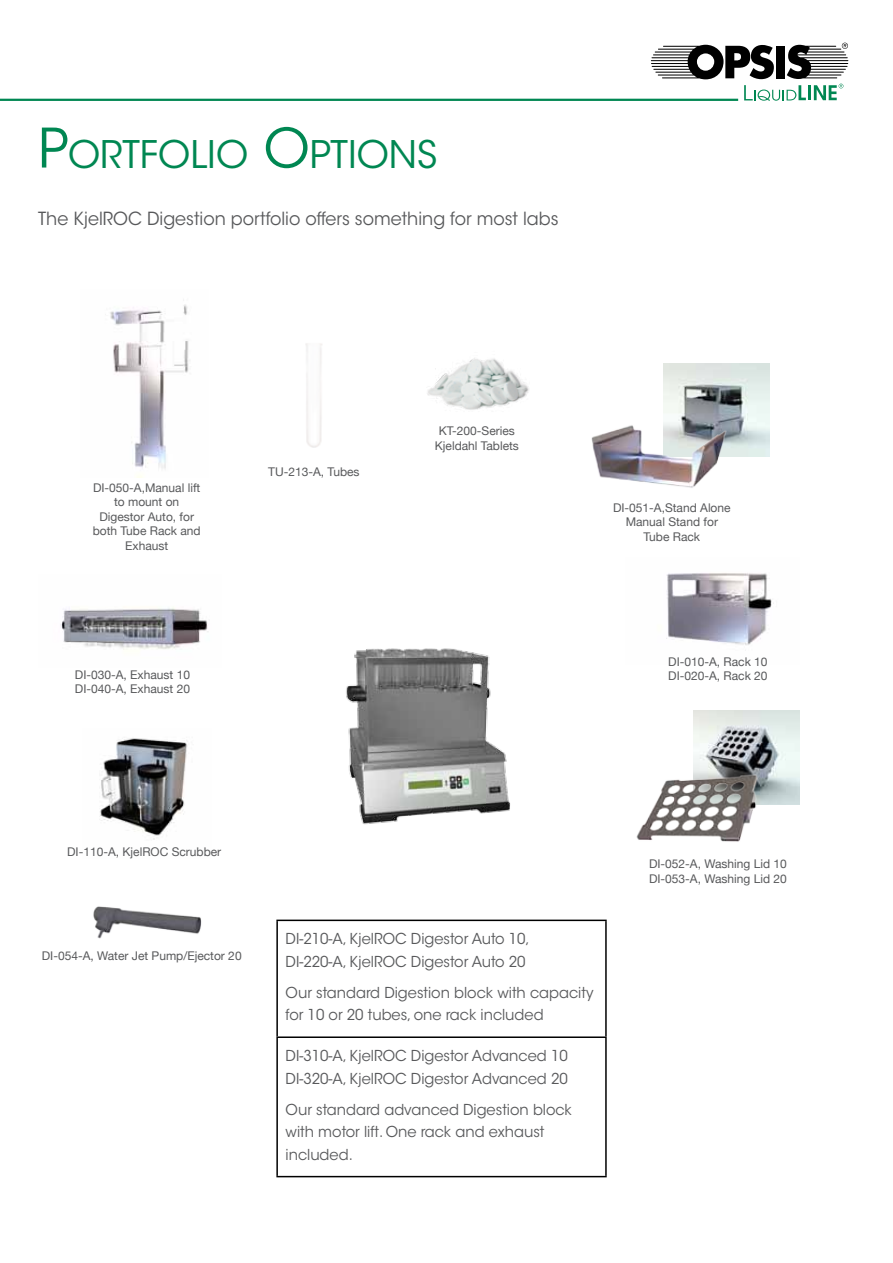
<style>
.page{position:relative;width:893px;height:1263px;background:#fff}
.page>*{position:absolute;margin:0;border:0;box-sizing:border-box;transform-origin:0 0}
.t1{font:37.8px "ITC Avant Garde Std";color:#008752}
.t2{font:18px "ITC Avant Garde Std";color:#58595b}
.t3{font:15px/22.5px "ITC Avant Garde Std";color:#58595b}
.t4{font:12px/14.4px "Helvetica Neue";color:#58595b;text-align:center}
.s1{font-size:54px}
</style>
<div class="page">
<svg style="left:651px;top:43px;width:197px;height:58px"></svg>
<hr style="left:0;top:99px;width:738px;height:2px;background:#008752">
<img style="left:693px;top:710px;width:106px;height:94px">
<img style="left:663px;top:364px;width:107px;height:93px">
<img style="left:346px;top:648px;width:164px;height:177px">
<hr style="left:605px;top:921px;width:2px;height:115px;background:#000">
<hr style="left:276px;top:1036px;width:331px;height:2px;background:#000">
<hr style="left:605px;top:1038px;width:2px;height:138px;background:#000">
<hr style="left:276px;top:919px;width:331px;height:2px;background:#000">
<hr style="left:276px;top:921px;width:2px;height:115px;background:#000">
<hr style="left:276px;top:1038px;width:2px;height:138px;background:#000">
<hr style="left:276px;top:1176px;width:331px;height:1px;background:#000">
<img style="left:60px;top:607px;width:148px;height:43px">
<img style="left:110px;top:304px;width:79px;height:174px">
<img style="left:591px;top:395px;width:154px;height:93px">
<img style="left:666px;top:573px;width:108px;height:72px">
<img style="left:636px;top:770px;width:142px;height:72px">
<img style="left:306px;top:343px;width:16px;height:105px">
<img style="left:100px;top:738px;width:88px;height:102px">
<img style="left:427px;top:358px;width:102px;height:52px">
<img style="left:93px;top:906px;width:109px;height:33px">
<h1 class="t1" style="left:38px;top:131px;width:401px"><span class="s1">P</span>ORTFOLIO <span class="s1">O</span>PTIONS</h1>
<h2 class="t2" style="left:38px;top:207px;width:522px">The KjelROC Digestion portfolio offers something for most labs</h2>
<p class="t4" style="left:93px;top:481px;width:110px">DI-050-A,Manual lift to mount on<br>Digestor Auto, for both Tube Rack and<br>Exhaust</p>
<p class="t4" style="left:268px;top:466px;width:93px">TU-213-A, Tubes</p>
<p class="t4" style="left:435px;top:424px;width:86px">KT-200-Series<br>Kjeldahl Tablets</p>
<p class="t4" style="left:613px;top:501px;width:119px">DI-051-A,Stand Alone<br>Manual Stand for<br>Tube Rack</p>
<p class="t4" style="left:668px;top:655px;width:101px">DI-010-A, Rack 10</p>
<p class="t4" style="left:75px;top:668px;width:117px">DI-030-A, Exhaust 10</p>
<p class="t4" style="left:668px;top:669px;width:101px">DI-020-A, Rack 20</p>
<p class="t4" style="left:75px;top:683px;width:117px">DI-040-A, Exhaust 20</p>
<p class="t4" style="left:67px;top:845px;width:156px">DI-110-A, KjelROC Scrubber</p>
<p class="t4" style="left:42px;top:949px;width:201px">DI-054-A, Water Jet Pump/Ejector 20</p>
<p class="t3" style="left:286px;top:928px;width:246px">DI-210-A, KjelROC Digestor Auto 10,<br>DI-220-A, KjelROC Digestor Auto 20</p>
<p class="t3" style="left:286px;top:981px;width:309px">Our standard Digestion block with capacity for 10 or 20 tubes, one rack included</p>
<p class="t3" style="left:286px;top:1044px;width:284px">DI-310-A, KjelROC Digestor Advanced 10<br>DI-320-A, KjelROC Digestor Advanced 20</p>
<p class="t3" style="left:286px;top:1098px;width:288px">Our standard advanced Digestion block with motor lift. One rack and exhaust included.</p>
<p class="t4" style="left:649px;top:857px;width:139px;text-align:left">DI-052-A, Washing Lid 10<br>DI-053-A, Washing Lid 20</p>
</div>
